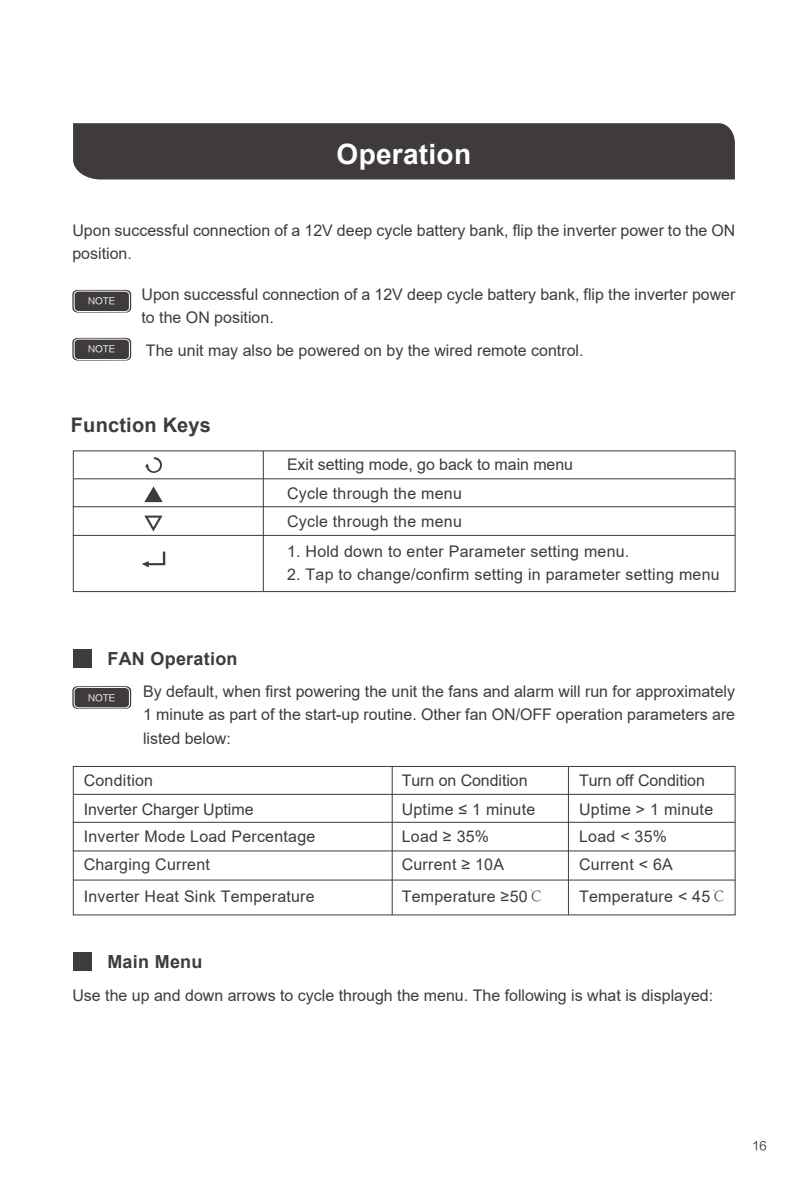
<style>
.page{position:relative;width:808px;height:1191px;background:#fff}
.page>*{position:absolute;margin:0;border:0;box-sizing:border-box;transform-origin:0 0}
.t1{font:700 28px "Arial";letter-spacing:.01em;color:#fff}
.t2{font:700 20px "Arial";letter-spacing:.01em;color:#3f3b3a}
.t3{font:700 18px "Arial";letter-spacing:.015em;color:#3f3b3a}
.t4{font:16px/23.2px "Arial";color:#3f3b3a}
.t5{font:12px "FZLTHJW GB1 0";color:#3f3b3a}
.t6{font:9px "FZLTHJW GB1 0";color:#fff}
.s1{font-family:"Adobe Song Std";font-weight:300}
</style>
<div class="page">
<div style="left:73px;top:649px;width:18px;height:18px;background:#3f3b3a"></div>
<div style="left:73px;top:952px;width:18px;height:18px;background:#3f3b3a"></div>
<div style="left:73px;top:766px;width:663px;height:149px;border:1px solid #3f3b3a"></div>
<hr style="left:74px;top:794px;width:661px;height:1px;background:#3f3b3a">
<hr style="left:73px;top:821px;width:662px;height:1px;background:#3f3b3a">
<hr style="left:73px;top:850px;width:662px;height:1px;background:#3f3b3a">
<hr style="left:392px;top:766px;width:1px;height:149px;background:#3f3b3a">
<hr style="left:568px;top:766px;width:1px;height:149px;background:#3f3b3a">
<hr style="left:74px;top:879px;width:661px;height:1px;background:#3f3b3a">
<div style="left:73px;top:450px;width:663px;height:142px;border:1px solid #3f3b3a"></div>
<hr style="left:74px;top:478px;width:661px;height:1px;background:#3f3b3a">
<hr style="left:73px;top:506px;width:662px;height:1px;background:#3f3b3a">
<hr style="left:73px;top:535px;width:662px;height:1px;background:#3f3b3a">
<hr style="left:263px;top:451px;width:1px;height:140px;background:#3f3b3a">
<svg style="left:145px;top:457px;width:17px;height:16px"></svg>
<svg style="left:144px;top:486px;width:19px;height:16px"></svg>
<svg style="left:144px;top:515px;width:19px;height:16px"></svg>
<svg style="left:142px;top:551px;width:23px;height:16px"></svg>
<div style="left:72px;top:290px;width:59px;height:22px;background:#3f3b3a;border-radius:5px"></div>
<div style="left:74px;top:291px;width:56px;height:21px;border:1px solid #fdfefe;border-radius:4px"></div>
<div style="left:72px;top:686px;width:59px;height:23px;background:#3f3b3a;border-radius:5px"></div>
<div style="left:74px;top:687px;width:56px;height:21px;border:1px solid #fdfefe;border-radius:4px"></div>
<div style="left:72px;top:338px;width:59px;height:22px;background:#3f3b3a;border-radius:5px"></div>
<div style="left:74px;top:339px;width:56px;height:21px;border:1px solid #fdfefe;border-radius:4px"></div>
<div style="left:73px;top:123px;width:662px;height:56px;background:#3f3b3a"></div>
<h1 class="t1" style="left:337px;top:134px;width:136px">Operation</h1>
<p class="t4" style="left:72px;top:219px;width:664px">Upon successful connection of a 12V deep cycle battery bank, flip the inverter power to the ON position.</p>
<p class="t6" style="left:88px;top:296px;width:29px">NOTE</p>
<p class="t4" style="left:142px;top:282px;width:595px">Upon successful connection of a 12V deep cycle battery bank, flip the inverter power to the ON position.</p>
<p class="t6" style="left:88px;top:344px;width:29px">NOTE</p>
<p class="t4" style="left:146px;top:338px;width:439px">The unit may also be powered on by the wired remote control.</p>
<p class="t2" style="left:71px;top:411px;width:142px">Function Keys</p>
<p class="t3" style="left:107px;top:645px;width:132px">FAN Operation</p>
<p class="t4" style="left:287px;top:453px;width:288px">Exit setting mode, go back to main menu</p>
<p class="t4" style="left:287px;top:479px;width:176px;line-height:27.6px">Cycle through the menu<br>Cycle through the menu</p>
<p class="t4" style="left:287px;top:562px;width:434px">2. Tap to change/confirm setting in parameter setting menu</p>
<p class="t4" style="left:287px;top:539px;width:344px">1. Hold down to enter Parameter setting menu.</p>
<p class="t4" style="left:143px;top:680px;width:594px;text-align:justify">By default, when first powering the unit the fans and alarm will run for approximately 1 minute as part of the start-up routine. Other fan ON/OFF operation parameters are listed below:</p>
<p class="t4" style="left:84px;top:768px;width:71px">Condition</p>
<p class="t6" style="left:88px;top:692px;width:29px">NOTE</p>
<p class="t4" style="left:402px;top:768px;width:127px">Turn on Condition</p>
<p class="t4" style="left:579px;top:768px;width:127px">Turn off Condition</p>
<p class="t4" style="left:84px;top:797px;width:171px">Inverter Charger Uptime</p>
<p class="t4" style="left:84px;top:822px;width:233px;line-height:28px">Inverter Mode Load Percentage<br>Charging Current</p>
<p class="t4" style="left:84px;top:884px;width:233px">Inverter Heat Sink Temperature</p>
<p class="t3" style="left:107px;top:948px;width:97px">Main Menu</p>
<p class="t4" style="left:402px;top:795px;width:135px;line-height:27.6px">Uptime ≤ 1 minute<br>Load ≥ 35%</p>
<p class="t4" style="left:579px;top:795px;width:136px;line-height:27.6px">Uptime &gt; 1 minute<br>Load &lt; 35%</p>
<p class="t4" style="left:402px;top:853px;width:104px">Current ≥ 10A</p>
<p class="t4" style="left:579px;top:853px;width:95px">Current &lt; 6A</p>
<p class="t4" style="left:402px;top:884px;width:144px">Temperature ≥50<span class="s1">℃</span></p>
<p class="t4" style="left:579px;top:884px;width:149px">Temperature &lt; 45<span class="s1">℃</span></p>
<p class="t4" style="left:72px;top:983px;width:642px">Use the up and down arrows to cycle through the menu. The following is what is displayed:</p>
<p class="t5" style="left:752px;top:1139px;width:16px">16</p>
</div>
